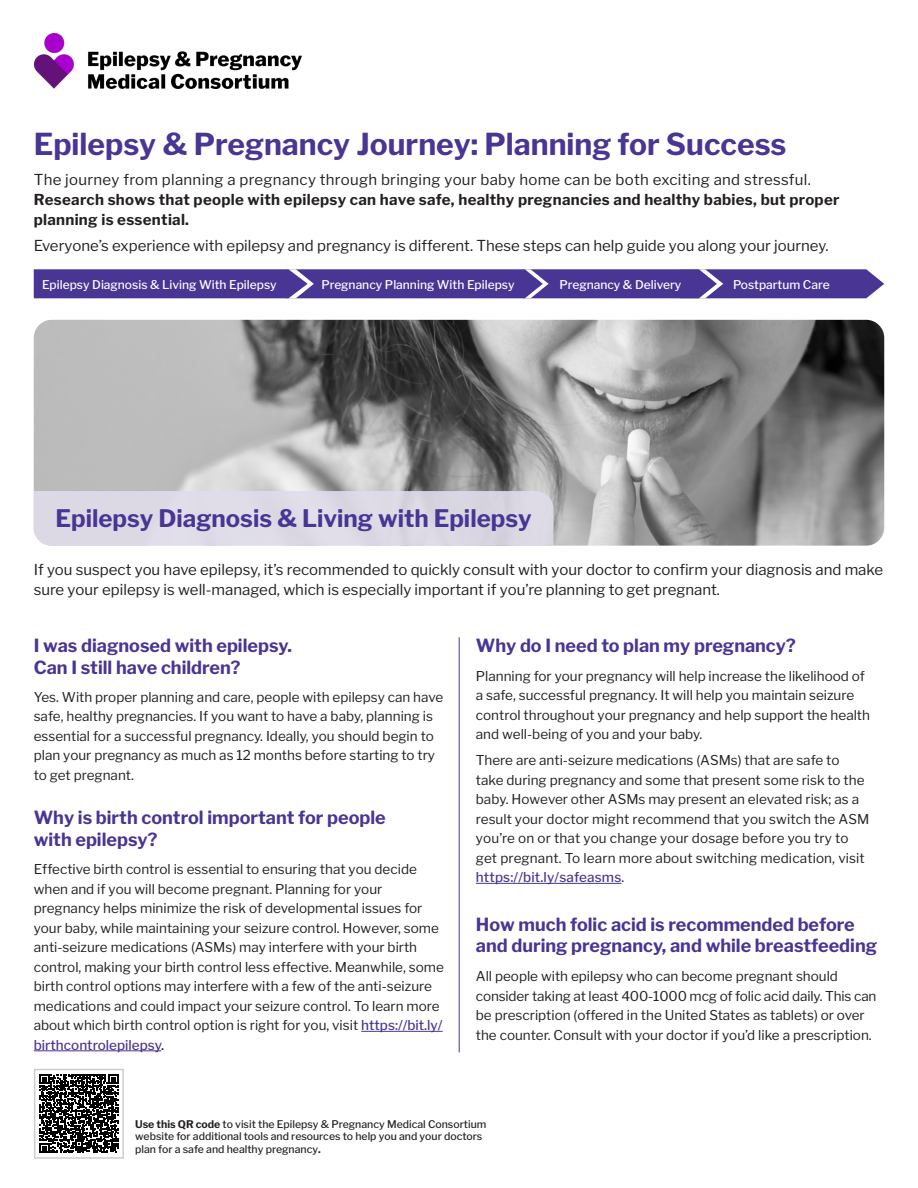
<style>
.page{position:relative;width:918px;height:1188px;background:#fff}
.page>*{position:absolute;margin:0;border:0;box-sizing:border-box;transform-origin:0 0}
.t1{font:700 30px "Libre Franklin";color:#493593}
.t2{font:700 24px "Libre Franklin";color:#493593}
.t3{font:700 18px/21.6px "Libre Franklin";color:#493593}
.t4{font:15px/20.2px "Libre Franklin";color:#231f20}
.t5{font:700 15px/20.2px "Libre Franklin";letter-spacing:.02em;color:#231f20}
.t6{font:13.5px/19.5px "Libre Franklin";color:#231f20}
.t7{font:500 12px "Libre Franklin";color:#fff}
.t8{font:500 10.5px/12.6px "Libre Franklin";color:#231f20}
.s1{font-weight:400}
.s2{font-weight:500;color:#493593}
.s3{font-weight:500}
.s4{font-weight:700}
</style>
<div class="page">
<img style="left:34px;top:34px;width:267px;height:54px">
<svg style="left:40px;top:1074px;width:78px;height:79px"></svg>
<div style="left:34px;top:1069px;width:90px;height:90px;border:2px solid #cdcdcd"></div>
<img style="left:34px;top:320px;width:850px;height:226px">
<hr style="left:476px;top:883px;width:145px;height:1px;background:#493593">
<hr style="left:459px;top:637px;width:1px;height:415px;background:#493593">
<svg style="left:34px;top:269px;width:850px;height:29px;background:#503d97"></svg>
<hr style="left:361px;top:1031px;width:82px;height:1px;background:#493593">
<hr style="left:34px;top:1050px;width:127px;height:1px;background:#493593">
<div style="left:34px;top:491px;width:520px;height:55px;background:#dcd9e5"></div>
<p class="t1" style="left:34px;top:126px;width:754px">Epilepsy &amp; Pregnancy Journey: Planning for Success</p>
<p class="t5" style="left:34px;top:169px;width:807px"><span class="s1">The journey from planning a pregnancy through bringing your baby home can be both exciting and stressful.<br></span>Research shows that people with epilepsy can have safe, healthy pregnancies and healthy babies, but proper planning is essential.</p>
<p class="t4" style="left:34px;top:235px;width:796px">Everyone’s experience with epilepsy and pregnancy is different. These steps can help guide you along your journey.</p>
<p class="t7" style="left:42px;top:277px;width:236px">Epilepsy Diagnosis &amp; Living With Epilepsy</p>
<p class="t7" style="left:321px;top:277px;width:195px">Pregnancy Planning With Epilepsy</p>
<p class="t7" style="left:559px;top:277px;width:123px">Pregnancy &amp; Delivery</p>
<p class="t7" style="left:733px;top:277px;width:98px">Postpartum Care</p>
<p class="t2" style="left:56px;top:504px;width:478px">Epilepsy Diagnosis &amp; Living with Epilepsy</p>
<p class="t4" style="left:34px;top:559px;width:851px">If you suspect you have epilepsy, it’s recommended to quickly consult with your doctor to confirm your diagnosis and make sure your epilepsy is well-managed, which is especially important if you’re planning to get pregnant.</p>
<p class="t3" style="left:34px;top:635px;width:260px">I was diagnosed with epilepsy.<br>Can I still have children?</p>
<p class="t3" style="left:476px;top:635px;width:321px">Why do I need to plan my pregnancy?</p>
<p class="t6" style="left:476px;top:666px;width:396px">Planning for your pregnancy will help increase the likelihood of a safe, successful pregnancy. It will help you maintain seizure control throughout your pregnancy and help support the health and well-being of you and your baby.</p>
<p class="t6" style="left:476px;top:751px;width:395px">There are anti-seizure medications (ASMs) that are safe to take during pregnancy and some that present some risk to the baby. However other ASMs may present an elevated risk; as a result your doctor might recommend that you switch the ASM you’re on or that you change your dosage before you try to get pregnant. To learn more about switching medication, visit <span class="s2">https://bit.ly/safeasms</span>.</p>
<p class="t6" style="left:34px;top:687px;width:411px">Yes. With proper planning and care, people with epilepsy can have safe, healthy pregnancies. If you want to have a baby, planning is essential for a successful pregnancy. Ideally, you should begin to plan your pregnancy as much as 12 months before starting to try to get pregnant.</p>
<p class="t3" style="left:34px;top:807px;width:354px">Why is birth control important for people with epilepsy?</p>
<p class="t6" style="left:34px;top:860px;width:412px">Effective birth control is essential to ensuring that you decide when and if you will become pregnant. Planning for your pregnancy helps minimize the risk of developmental issues for your baby, while maintaining your seizure control. However, some anti-seizure medications (ASMs) may interfere with your birth control, making your birth control less effective. Meanwhile, some birth control options may interfere with a few of the anti-seizure medications and could impact your seizure control. To learn more about which birth control option is right for you, visit <span class="s2">https://bit.ly/ birthcontrolepilepsy</span><span class="s3">.</span></p>
<p class="t3" style="left:476px;top:914px;width:403px">How much folic acid is recommended before and during pregnancy, and while breastfeeding</p>
<p class="t6" style="left:476px;top:967px;width:402px">All people with epilepsy who can become pregnant should consider taking at least 400-1000 mcg of folic acid daily. This can be prescription (offered in the United States as tablets) or over the counter. Consult with your doctor if you’d like a prescription.</p>
<p class="t8" style="left:135px;top:1117px;width:353px"><span class="s4">Use this QR code</span> to visit the Epilepsy &amp; Pregnancy Medical Consortium website for additional tools and resources to help you and your doctors plan for a safe and healthy pregnancy<span class="s4">.</span></p>
</div>
